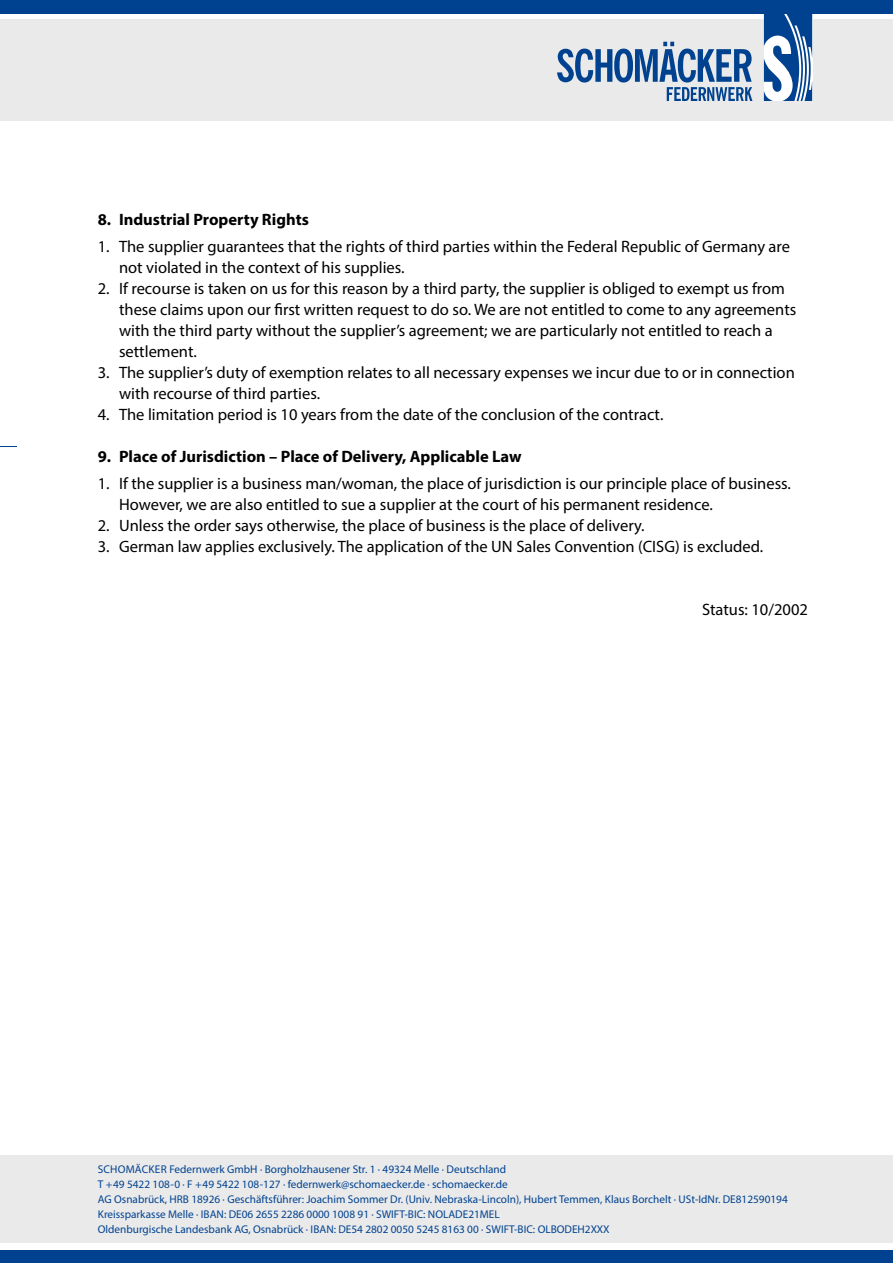
<style>
.page{position:relative;width:893px;height:1263px;background:#fff}
.page>*{position:absolute;margin:0;border:0;box-sizing:border-box;transform-origin:0 0}
.t1{font:16.5px/21px "Myriad Pro";color:#000}
.t2{font:700 16.5px "Myriad Pro";color:#000}
.t3{font:11.25px/15px "Myriad Pro";color:#00428f}
</style>
<div class="page">
<div style="left:0;top:19px;width:893px;height:102px;background:#eaeaeb"></div>
<div style="left:0;top:1155px;width:893px;height:88px;background:#eaeaeb"></div>
<div style="left:0;top:0;width:893px;height:13px;background:#00428f"></div>
<div style="left:0;top:1250px;width:893px;height:13px;background:#00428f"></div>
<svg style="left:557px;top:42px;width:195px;height:59px"></svg>
<svg style="left:764px;top:13px;width:48px;height:88px;background:#678ebc"></svg>
<svg style="left:0;top:446px;width:17px;height:1px"></svg>
<p class="t2" style="left:98px;top:209px;width:213px">8. Industrial Property Rights</p>
<p class="t1" style="left:119px;top:236px;width:672px;text-indent:-21px">1. The supplier guarantees that the rights of third parties within the Federal Republic of Germany are not violated in the context of his supplies.</p>
<p class="t1" style="left:119px;top:278px;width:679px;text-indent:-21px">2. If recourse is taken on us for this reason by a third party, the supplier is obliged to exempt us from these claims upon our first written request to do so. We are not entitled to come to any agreements with the third party without the supplier’s agreement; we are particularly not entitled to reach a settlement.</p>
<p class="t1" style="left:119px;top:362px;width:677px;text-indent:-21px">3. The supplier’s duty of exemption relates to all necessary expenses we incur due to or in connection with recourse of third parties.</p>
<p class="t1" style="left:98px;top:404px;width:567px">4. The limitation period is 10 years from the date of the conclusion of the contract.</p>
<p class="t2" style="left:98px;top:446px;width:425px">9. Place of Jurisdiction – Place of Delivery, Applicable Law</p>
<p class="t1" style="left:119px;top:473px;width:673px;text-indent:-21px">1. If the supplier is a business man/woman, the place of jurisdiction is our principle place of business.<br>However, we are also entitled to sue a supplier at the court of his permanent residence.</p>
<p class="t1" style="left:98px;top:515px;width:548px">2. Unless the order says otherwise, the place of business is the place of delivery.</p>
<p class="t1" style="left:98px;top:536px;width:667px">3. German law applies exclusively. The application of the UN Sales Convention (CISG) is excluded.</p>
<p class="t1" style="left:702px;top:599px;width:107px">Status: 10/2002</p>
<p class="t3" style="left:98px;top:1162px;width:691px">SCHOMÄCKER Federnwerk GmbH · Borgholzhausener Str. 1 · 49324 Melle · Deutschland<br>T +49 5422 108-0 · F +49 5422 108-127 · federnwerk@schomaecker.de · schomaecker.de<br>AG Osnabrück, HRB 18926 · Geschäftsführer: Joachim Sommer Dr. (Univ. Nebraska-Lincoln), Hubert Temmen, Klaus Borchelt · USt-IdNr. DE812590194<br>Kreissparkasse Melle · IBAN: DE06 2655 2286 0000 1008 91 · SWIFT-BIC: NOLADE21MEL<br>Oldenburgische Landesbank AG, Osnabrück · IBAN: DE54 2802 0050 5245 8163 00 · SWIFT-BIC: OLBODEH2XXX</p>
</div>
